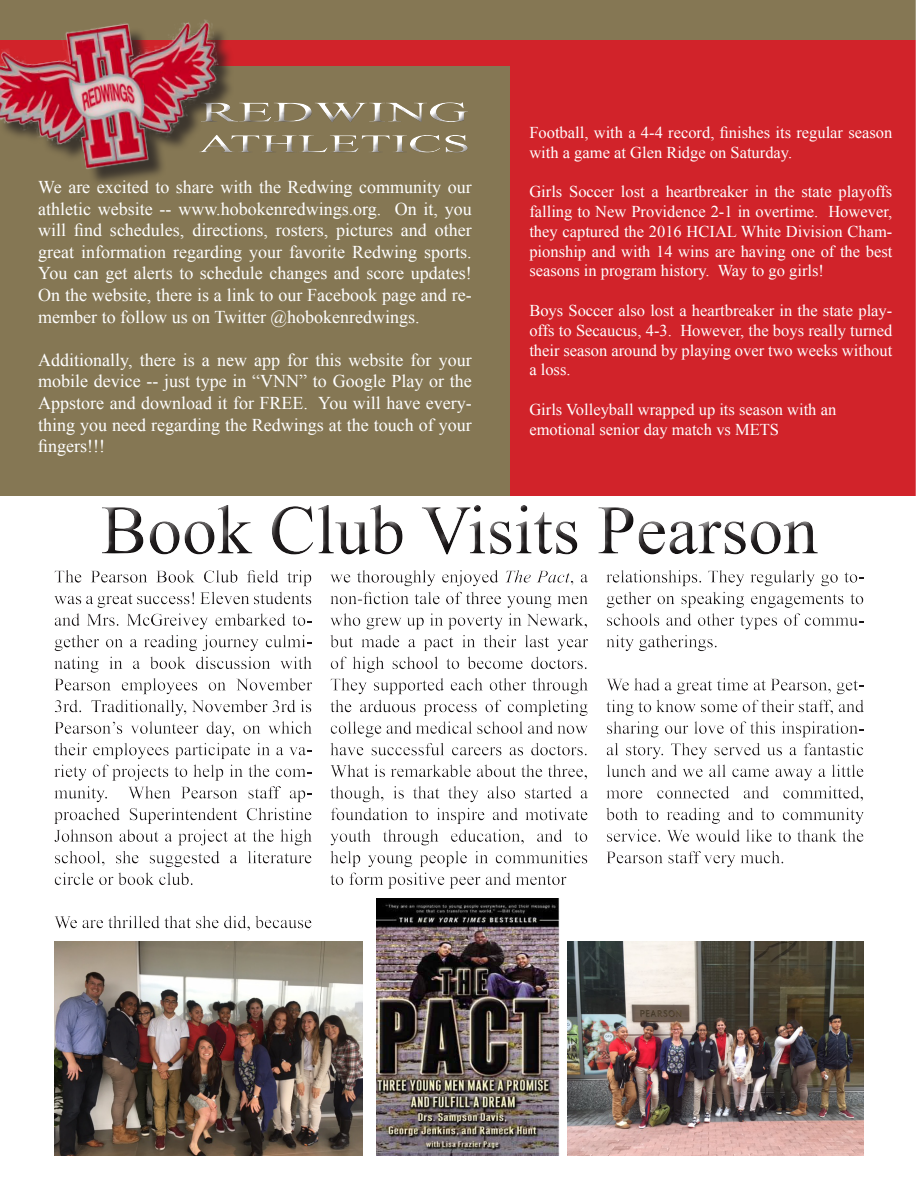
<style>
.page{position:relative;width:918px;height:1188px;background:#fff}
.page>*{position:absolute;margin:0;border:0;box-sizing:border-box;transform-origin:0 0}
.t1{font:28.5px "Times New Roman";color:#fff;scale:2 1}
.t2{font:25.5px "Times New Roman";color:#fff;scale:2 1}
.t3{font:18px/21.6px "Times New Roman";color:#fff;text-align:justify}
.t4{font:16.5px/19.8px "Times New Roman";color:#fff;text-align:justify}
</style>
<div class="page">
<div style="left:510px;top:66px;width:408px;height:430px;background:#d1232a"></div>
<div style="left:0;top:50px;width:510px;height:446px;background:#857754"></div>
<div style="left:0;top:0;width:918px;height:54px;background:#857754"></div>
<div style="left:191px;top:95px;width:288px;height:68px;background:#231f20;opacity:.75"></div>
<div style="left:0;top:40px;width:918px;height:26px;background:#d1232a"></div>
<img style="left:0;top:19px;width:232px;height:164px">
<div style="left:91px;top:494px;width:736px;height:66px;background:#fff;opacity:.75"></div>
<div style="left:93px;top:498px;width:736px;height:67px;background:#231f20;opacity:.75"></div>
<svg style="left:916px;top:0;width:2px;height:496px"></svg>
<div style="left:46px;top:568px;width:829px;height:373px;background:#231f20;opacity:.75"></div>
<img style="left:377px;top:898px;width:182px;height:258px">
<img style="left:54px;top:941px;width:308px;height:215px">
<img style="left:567px;top:941px;width:297px;height:215px">
<h1 class="t1" style="left:200px;top:93px;width:136px">REDWING</h1>
<h2 class="t2" style="left:199px;top:127px;width:137px">ATHLETICS</h2>
<p class="t3" style="left:38px;top:176px;width:435px">We are excited to share with the Redwing community our athletic website -- www.hobokenredwings.org. On it, you will find schedules, directions, rosters, pictures and other great information regarding your favorite Redwing sports.<br>You can get alerts to schedule changes and score updates!<br>On the website, there is a link to our Facebook page and re&shy;member to follow us on Twitter @hobokenredwings.</p>
<p class="t3" style="left:38px;top:349px;width:435px">Additionally, there is a new app for this website for your mobile device -- just type in “VNN” to Google Play or the Appstore and download it for FREE. You will have every&shy;thing you need regarding the Redwings at the touch of your fingers!!!</p>
<p class="t4" style="left:529px;top:122px;width:365px">Football, with a 4-4 record, finishes its regular season with a game at Glen Ridge on Saturday.</p>
<p class="t4" style="left:529px;top:182px;width:365px">Girls Soccer lost a heartbreaker in the state playoffs falling to New Providence 2-1 in overtime. However, they captured the 2016 HCIAL White Division Cham&shy;pionship and with 14 wins are having one of the best seasons in program history. Way to go girls!</p>
<p class="t4" style="left:529px;top:300px;width:365px">Boys Soccer also lost a heartbreaker in the state play&shy;offs to Secaucus, 4-3. However, the boys really turned their season around by playing over two weeks without a loss.</p>
<p class="t4" style="left:529px;top:399px;width:308px">Girls Volleyball wrapped up its season with an</p>
<p class="t4" style="left:529px;top:419px;width:251px">emotional senior day match vs METS</p>
</div>
